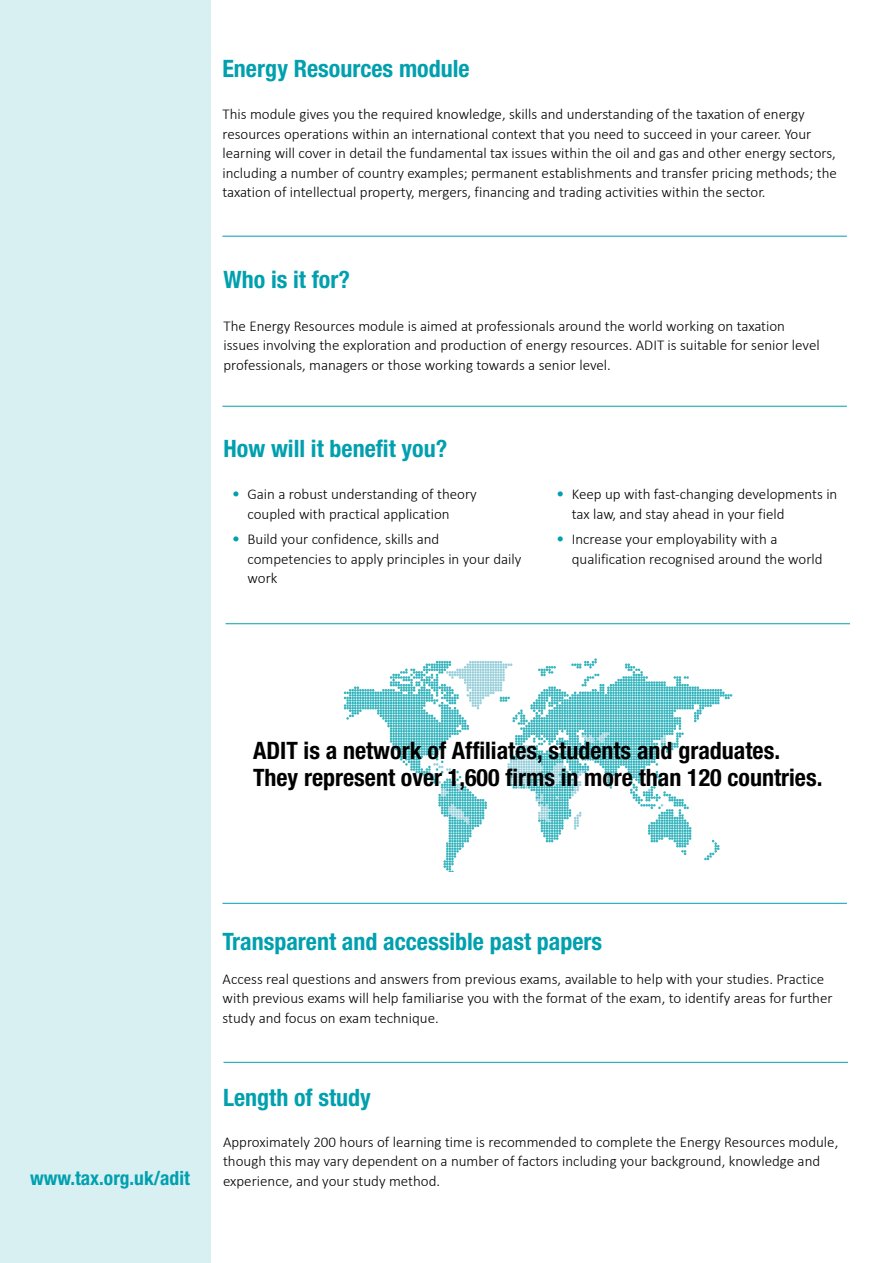
<style>
.page{position:relative;width:893px;height:1263px;background:#fff}
.page>*{position:absolute;margin:0;border:0;box-sizing:border-box;transform-origin:0 0}
.t1{font:700 condensed 24px "Helvetica Neue LT Std";color:#00a0af}
.t2{font:700 condensed 24px/27px "Helvetica Neue LT Std";color:#000}
.t3{font:700 condensed 19.5px "Helvetica Neue LT Std";color:#00a0af}
.t4{font:300 15px/19.5px "Calibri";color:#000}
.s1{font-family:"Helvetica Neue LT Std";font-weight:700;font-stretch:condensed;font-size:14.25px;color:#00a0af}
</style>
<div class="page">
<div style="left:0;top:0;width:210px;height:1263px;background:#d9f0f3"></div>
<svg style="left:344px;top:658px;width:388px;height:214px"></svg>
<hr style="left:222px;top:903px;width:625px;height:1px;background:#00a0af">
<hr style="left:226px;top:623px;width:624px;height:1px;background:#00a0af">
<hr style="left:222px;top:236px;width:625px;height:1px;background:#00a0af">
<hr style="left:222px;top:406px;width:625px;height:1px;background:#00a0af">
<hr style="left:224px;top:1062px;width:624px;height:1px;background:#00a0af">
<h1 class="t1" style="left:222px;top:54px;width:249px">Energy Resources module</h1>
<p class="t4" style="left:222px;top:104px;width:616px">This module gives you the required knowledge, skills and understanding of the taxation of energy resources operations within an international context that you need to succeed in your career. Your learning will cover in detail the fundamental tax issues within the oil and gas and other energy sectors, including a number of country examples; permanent establishments and transfer pricing methods; the taxation of intellectual property, mergers, financing and trading activities within the sector.</p>
<h1 class="t1" style="left:223px;top:265px;width:128px">Who is it for?</h1>
<p class="t4" style="left:223px;top:316px;width:598px">The Energy Resources module is aimed at professionals around the world working on taxation issues involving the exploration and production of energy resources. ADIT is suitable for senior level professionals, managers or those working towards a senior level.</p>
<h1 class="t1" style="left:224px;top:434px;width:225px">How will it benefit you?</h1>
<p class="t4" style="left:248px;top:484px;width:231px;text-indent:-15px"><span class="s1">•</span> Gain a robust understanding of theory coupled with practical application</p>
<p class="t4" style="left:248px;top:529px;width:275px;text-indent:-15px"><span class="s1">•</span> Build your confidence, skills and competencies to apply principles in your daily work</p>
<p class="t4" style="left:572px;top:484px;width:267px;text-indent:-15px"><span class="s1">•</span> Keep up with fast-changing developments in tax law, and stay ahead in your field</p>
<p class="t4" style="left:572px;top:529px;width:252px;text-indent:-15px"><span class="s1">•</span> Increase your employability with a qualification recognised around the world</p>
<h1 class="t2" style="left:253px;top:737px;width:571px">ADIT is a network of Affiliates, students and graduates.<br>They represent over 1,600 firms in more than 120 countries.</h1>
<h2 class="t3" style="left:30px;top:1166px;width:161px">www.tax.org.uk/adit</h2>
<h1 class="t1" style="left:222px;top:927px;width:381px">Transparent and accessible past papers</h1>
<p class="t4" style="left:223px;top:969px;width:612px">Access real questions and answers from previous exams, available to help with your studies. Practice with previous exams will help familiarise you with the format of the exam, to identify areas for further study and focus on exam technique.</p>
<h1 class="t1" style="left:223px;top:1082px;width:149px">Length of study</h1>
<p class="t4" style="left:223px;top:1132px;width:617px">Approximately 200 hours of learning time is recommended to complete the Energy Resources module, though this may vary dependent on a number of factors including your background, knowledge and experience, and your study method.</p>
</div>
